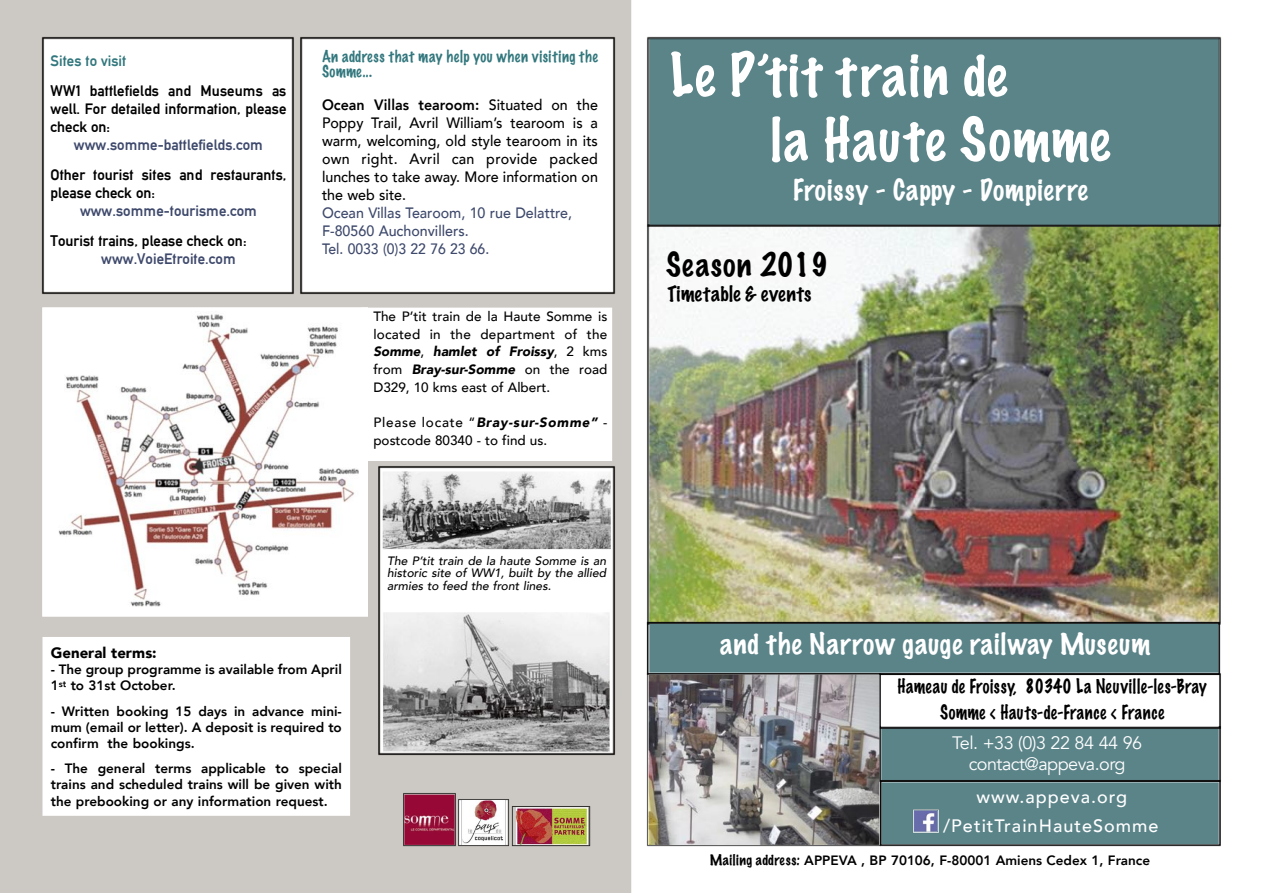
<style>
.page{position:relative;width:1263px;height:893px;background:#fff}
.page>*{position:absolute;margin:0;border:0;box-sizing:border-box;transform-origin:0 0}
.t1{font:100 53.85px/64.5px "Marker Felt";letter-spacing:.04em;color:#fff}
.t2{font:100 30px "Marker Felt";letter-spacing:.035em;color:#000}
.t3{font:100 26.85px "Marker Felt";letter-spacing:.035em;color:#fff}
.t4{font:100 19.5px "Marker Felt";letter-spacing:.02em;color:#000}
.t5{font:100 18px/26.1px "Marker Felt";letter-spacing:.03em;color:#000;text-align:center;scale:.9 1}
.t6{font:18px/21px "Avenir";letter-spacing:-.03em;color:#fff;text-align:center}
.t7{font:500 18px "Avenir";letter-spacing:.055em;color:#fff}
.t8{font:500 15px/18px "Avenir";color:#000;text-align:justify;scale:.95 1}
.t9{font:15px/18px "Alte DIN1451 Mittelschriftgepraegt";color:#000;text-align:justify}
.t10{font:500 15px/18px "Avenir";color:#3e496c;scale:.95 1}
.t11{font:15px "Alte DIN1451 Mittelschriftgepraegt";color:#3e496c}
.t12{font:100 15px/15px "Marker Felt";letter-spacing:.045em;color:#32777d;scale:.95 1}
.t13{font:900 15px "Avenir";color:#000}
.t14{font:15px "Alte DIN1451 Mittelschriftgepraegt";color:#32777d}
.t15{font:800 13.5px/16.2px "Avenir";color:#000;text-align:justify}
.t16{font:500 13.5px/17.7px "Avenir";color:#000;text-align:justify}
.t17{font:italic 500 12.15px/12.8px "Avenir";color:#000;text-align:justify}
.s1{font-family:"Avenir";font-weight:800}
.s2{font-weight:800}
.s3{font-weight:900;font-style:italic}
.s4{font-family:"Marker Felt";font-weight:100}
</style>
<div class="page">
<div style="left:0;top:0;width:631px;height:893px;background:#ccc8c3"></div>
<div style="left:42px;top:637px;width:308px;height:179px;background:#fff"></div>
<div style="left:361px;top:307px;width:251px;height:154px;background:#fff"></div>
<div style="left:41px;top:36px;width:253px;height:259px;background:#fff"></div>
<div style="left:300px;top:36px;width:316px;height:259px;background:#fff"></div>
<img style="left:403px;top:793px;width:53px;height:54px">
<img style="left:404px;top:795px;width:51px;height:50px">
<img style="left:511px;top:806px;width:80px;height:41px">
<img style="left:513px;top:807px;width:76px;height:38px">
<img style="left:458px;top:799px;width:51px;height:48px">
<img style="left:459px;top:800px;width:48px;height:45px">
<img style="left:42px;top:307px;width:326px;height:310px">
<img style="left:378px;top:466px;width:238px;height:290px">
<img style="left:383px;top:471px;width:228px;height:78px">
<img style="left:383px;top:612px;width:226px;height:139px">
<img style="left:649px;top:228px;width:570px;height:393px">
<img style="left:646px;top:621px;width:575px;height:51px">
<div style="left:881px;top:730px;width:340px;height:49px;background:#5b8489"></div>
<img style="left:881px;top:672px;width:341px;height:58px">
<img style="left:881px;top:779px;width:340px;height:68px">
<img style="left:912px;top:808px;width:27px;height:26px">
<img style="left:914px;top:811px;width:23px;height:20px">
<img style="left:646px;top:672px;width:235px;height:175px">
<img style="left:649px;top:675px;width:230px;height:170px">
<div style="left:646px;top:36px;width:576px;height:192px;background:#5b8489"></div>
<p class="t14" style="left:51px;top:51px;width:77px">Sites to visit</p>
<p class="t9" style="left:51px;top:81px;width:237px">WW1 battlefields and Museums as well. For detailed information, please check on:</p>
<p class="t11" style="left:74px;top:135px;width:191px">www.somme-battlefields.com</p>
<p class="t9" style="left:51px;top:165px;width:237px">Other tourist sites and restaurants, please check on:</p>
<p class="t11" style="left:80px;top:201px;width:178px">www.somme-tourisme.com</p>
<p class="t9" style="left:51px;top:231px;width:198px">Tourist trains, please check on:</p>
<p class="t11" style="left:101px;top:249px;width:136px">www.VoieEtroite.com</p>
<p class="t12" style="left:322px;top:50px;width:292px">An address that may help you when visiting the<br>Somme..<span class="s1">.</span></p>
<p class="t8" style="left:322px;top:96px;width:292px"><span class="s2">Ocean Villas tearoom:</span> Situated on the Poppy Trail, Avril William’s tearoom is a warm, welcoming, old style tearoom in its own right. Avril can provide packed lunches to take away. More information on the web site.</p>
<p class="t10" style="left:322px;top:204px;width:265px">Ocean Villas Tearoom, 10 rue Delattre,<br>F-80560 Auchonvillers.<br>Tel. 0033 (0)3 22 76 23 66.</p>
<p class="t16" style="left:373px;top:308px;width:235px">The P’tit train de la Haute Somme is located in the department of the <span class="s3">Somme</span>, <span class="s3">hamlet of Froissy</span>, 2 kms from <span class="s3">Bray-sur-Somme</span> on the road D329, 10 kms east of Albert.</p>
<p class="t16" style="left:373px;top:414px;width:235px">Please locate “<span class="s3">Bray-sur-Somme”</span> - postcode 80340 - to find us.</p>
<p class="t17" style="left:387px;top:554px;width:220px">The P’tit train de la haute Somme is an historic site of WW1, built by the allied armies to feed the front lines.</p>
<p class="t13" style="left:51px;top:643px;width:107px">General terms:</p>
<p class="t15" style="left:51px;top:662px;width:293px">- The group programme is available from April<br>1<sup>st</sup> to 31st October.</p>
<p class="t15" style="left:51px;top:703px;width:293px">- Written booking 15 days in advance mini&shy;mum (email or letter). A deposit is required to confirm the bookings.</p>
<p class="t15" style="left:51px;top:761px;width:293px">- The general terms applicable to special trains and scheduled trains will be given with the prebooking or any information request.</p>
<h1 class="t1" style="left:771px;top:46px;width:341px;text-indent:-101px">Le P’tit train de<br>la Haute Somme</h1>
<h3 class="t3" style="left:793px;top:177px;width:296px">Froissy - Cappy - Dompierre</h3>
<h2 class="t2" style="left:666px;top:250px;width:163px">Season 2019</h2>
<h3 class="t4" style="left:668px;top:284px;width:145px">Timetable &amp; events</h3>
<h3 class="t3" style="left:720px;top:630px;width:432px">and the Narrow gauge railway Museum</h3>
<h3 class="t5" style="left:898px;top:674px;width:345px">Hameau de Froissy, 80340 La Neuville-les-Bray<br>Somme &lt; Hauts-de-France &lt; France</h3>
<h3 class="t6" style="left:952px;top:733px;width:192px">Tel. +33 (0)3 22 84 44 96 contact@appeva.org</h3>
<h3 class="t7" style="left:976px;top:785px;width:152px">www.appeva.org</h3>
<h3 class="t7" style="left:943px;top:814px;width:217px">/PetitTrainHauteSomme</h3>
<p class="t15" style="left:710px;top:853px;width:442px"><span class="s4">Mailing address:</span> APPEVA , BP 70106, F-80001 Amiens Cedex 1, France</p>
</div>
